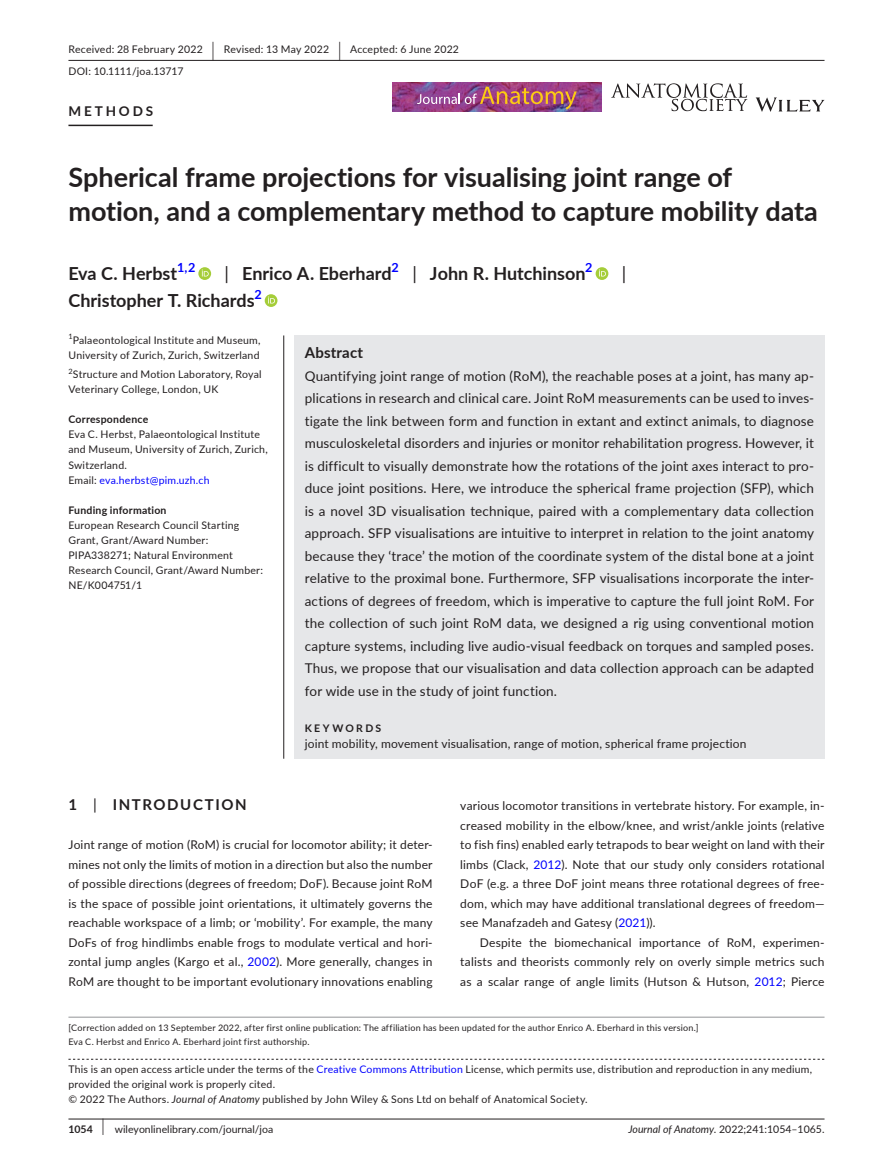
<style>
.page{position:relative;width:893px;height:1174px;background:#fff}
.page>*{position:absolute;margin:0;border:0;box-sizing:border-box;transform-origin:0 0}
.t1{font:700 27px/34.5px "Lato";color:#231f20}
.t2{font:700 18px "Lato";color:#231f20}
.t3{font:18px "Lato";color:#231f20}
.t4{font:700 15px "Lato";letter-spacing:.1em;color:#231f20}
.t5{font:700 15px "Lato";letter-spacing:.015em;color:#231f20}
.t6{font:13.5px/22.5px "Lato";letter-spacing:.01em;color:#231f20;text-align:justify}
.t7{font:700 13.5px "Lato";letter-spacing:.21em;color:#231f20}
.t8{font:700 12.6px "Lato";color:#00f}
.t9{font:12px/19.5px "Lato";letter-spacing:.015em;color:#231f20;text-align:justify}
.t10{font:10.5px/15px "Lato";letter-spacing:.02em;color:#231f20}
.t11{font:10.5px "Lato";color:#231f20}
.t12{font:700 10.5px "Lato";letter-spacing:.02em;color:#231f20}
.t13{font:700 10.5px "Lato";letter-spacing:.22em;color:#231f20}
.t14{font:9px/13.5px "Lato";letter-spacing:.025em;color:#231f20}
.t15{font:7.35px "Lato";color:#231f20}
.s1{font-size:19.65px}
.s2{font-weight:400}
.s3{color:#00f}
.s4{font-style:italic}
.s5{font-weight:700}
.s6{font-size:17.4px}
</style>
<div class="page">
<hr style="left:68px;top:1118px;width:756px;height:1px;background:#231f20">
<svg style="left:756px;top:97px;width:68px;height:15px"></svg>
<img style="left:393px;top:82px;width:208px;height:30px">
<img style="left:417px;top:87px;width:160px;height:23px">
<img style="left:611px;top:83px;width:137px;height:29px">
<hr style="left:68px;top:60px;width:756px;height:1px;background:#231f20">
<hr style="left:68px;top:125px;width:85px;height:1px;background:#231f20">
<svg style="left:198px;top:267px;width:13px;height:13px"></svg>
<svg style="left:202px;top:269px;width:7px;height:7px"></svg>
<svg style="left:596px;top:267px;width:12px;height:13px"></svg>
<svg style="left:599px;top:269px;width:7px;height:7px"></svg>
<svg style="left:265px;top:294px;width:12px;height:13px"></svg>
<svg style="left:268px;top:296px;width:7px;height:7px"></svg>
<svg style="left:68px;top:1058px;width:756px;height:1px"></svg>
<hr style="left:68px;top:1016px;width:756px;height:1px;background:#939598">
<div style="left:294px;top:335px;width:530px;height:423px;background:#e6e7e9"></div>
<hr style="left:283px;top:335px;width:1px;height:423px;background:#231f20">
<p class="t10" style="left:68px;top:38px;width:392px;line-height:21.8px">Received: 28 February 2022 <span class="s1">|</span> Revised: 13 May 2022 <span class="s1">|</span> Accepted: 6 June 2022<br>DOI: 10.1111/joa.13717</p>
<p class="t7" style="left:68px;top:101px;width:86px">METHODS</p>
<h1 class="t1" style="left:68px;top:159px;width:751px">Spherical frame projections for visualising joint range of motion, and a complementary method to capture mobility data</h1>
<h2 class="t2" style="left:68px;top:260px;width:110px">Eva C. Herbst</h2>
<p class="t8" style="left:177px;top:258px;width:20px">1,2</p>
<h2 class="t2" style="left:225px;top:260px;width:169px"><span class="s2">|</span> Enrico A. Eberhard</h2>
<p class="t8" style="left:392px;top:258px;width:9px">2</p>
<h2 class="t2" style="left:412px;top:260px;width:175px"><span class="s2">|</span> John R. Hutchinson</h2>
<p class="t8" style="left:585px;top:258px;width:9px">2</p>
<h2 class="t3" style="left:622px;top:260px;width:6px">|</h2>
<h2 class="t2" style="left:68px;top:287px;width:188px">Christopher T. Richards</h2>
<p class="t8" style="left:254px;top:285px;width:9px">2</p>
<p class="t15" style="left:68px;top:331px;width:6px">1</p>
<p class="t10" style="left:68px;top:332px;width:194px;text-align:center">Palaeontological Institute and Museum,<br>University of Zurich, Zurich, Switzerland</p>
<p class="t15" style="left:68px;top:366px;width:6px">2</p>
<p class="t10" style="left:68px;top:367px;width:195px;text-indent:4px">Structure and Motion Laboratory, Royal<br>Veterinary College, London, UK</p>
<p class="t12" style="left:68px;top:412px;width:81px">Correspondence</p>
<p class="t10" style="left:68px;top:427px;width:201px">Eva C. Herbst, Palaeontological Institute and Museum, University of Zurich, Zurich, Switzerland.<br>Email: <span class="s3">eva.herbst@pim.uzh.ch</span></p>
<p class="t12" style="left:68px;top:502px;width:100px">Funding information</p>
<p class="t10" style="left:68px;top:517px;width:196px">European Research Council Starting<br>Grant, Grant/Award Number:<br>PIPA338271; Natural Environment<br>Research Council, Grant/Award Number:<br>NE/K004751/1</p>
<p class="t5" style="left:305px;top:341px;width:60px">Abstract</p>
<p class="t6" style="left:305px;top:364px;width:511px">Quantifying joint range of motion (RoM), the reachable poses at a joint, has many ap&shy;plications in research and clinical care. Joint RoM measurements can be used to inves&shy;tigate the link between form and function in extant and extinct animals, to diagnose musculoskeletal disorders and injuries or monitor rehabilitation progress. However, it is difficult to visually demonstrate how the rotations of the joint axes interact to pro&shy;duce joint positions. Here, we introduce the spherical frame projection (SFP), which is a novel 3D visualisation technique, paired with a complementary data collection approach. SFP visualisations are intuitive to interpret in relation to the joint anatomy because they ‘trace’ the motion of the coordinate system of the distal bone at a joint relative to the proximal bone. Furthermore, SFP visualisations incorporate the inter&shy;actions of degrees of freedom, which is imperative to capture the full joint RoM. For the collection of such joint RoM data, we designed a rig using conventional motion capture systems, including live audio-visual feedback on torques and sampled poses.<br>Thus, we propose that our visualisation and data collection approach can be adapted for wide use in the study of joint function.</p>
<p class="t13" style="left:305px;top:720px;width:78px">KEYWORDS</p>
<p class="t9" style="left:305px;top:733px;width:443px">joint mobility, movement visualisation, range of motion, spherical frame projection</p>
<p class="t4" style="left:68px;top:794px;width:180px">1 <span class="s2">|</span> INTRODUCTION</p>
<p class="t9" style="left:68px;top:834px;width:366px">Joint range of motion (RoM) is crucial for locomotor ability; it deter&shy;mines not only the limits of motion in a direction but also the number of possible directions (degrees of freedom; DoF). Because joint RoM is the space of possible joint orientations, it ultimately governs the reachable workspace of a limb; or ‘mobility’. For example, the many DoFs of frog hindlimbs enable frogs to modulate vertical and hori&shy;zontal jump angles (Kargo et al., <span class="s3">2002</span>). More generally, changes in RoM are thought to be important evolutionary innovations enabling</p>
<p class="t9" style="left:460px;top:795px;width:366px">various locomotor transitions in vertebrate history. For example, in&shy;creased mobility in the elbow/knee, and wrist/ankle joints (relative to fish fins) enabled early tetrapods to bear weight on land with their limbs (Clack, <span class="s3">2012</span>). Note that our study only considers rotational DoF (e.g. a three DoF joint means three rotational degrees of free&shy;dom, which may have additional translational degrees of freedom— see Manafzadeh and Gatesy (<span class="s3">2021</span>)).</p>
<p class="t9" style="left:460px;top:932px;width:366px;text-indent:20px">Despite the biomechanical importance of RoM, experimen&shy;talists and theorists commonly rely on overly simple metrics such as a scalar range of angle limits (Hutson &amp; Hutson, <span class="s3">2012</span>; Pierce</p>
<p class="t14" style="left:68px;top:1020px;width:632px">[Correction added on 13 September 2022, after first online publication: The affiliation has been updated for the author Enrico A. Eberhard in this version.]<br>Eva C. Herbst and Enrico A. Eberhard joint first authorship.</p>
<p class="t10" style="left:68px;top:1061px;width:745px">This is an open access article under the terms of the <span class="s3">Creative Commons Attribution</span> License, which permits use, distribution and reproduction in any medium, provided the original work is properly cited.<br>© 2022 The Authors. <span class="s4">Journal of Anatomy</span> published by John Wiley &amp; Sons Ltd on behalf of Anatomical Society.</p>
<p class="t11" style="left:68px;top:1121px;width:206px"><span class="s5">1054</span> <span class="s6">|</span> wileyonlinelibrary.com/journal/joa</p>
<p class="t11" style="left:628px;top:1121px;width:198px"><span class="s4">Journal of Anatomy.</span> 2022;241:1054–1065.</p>
</div>
